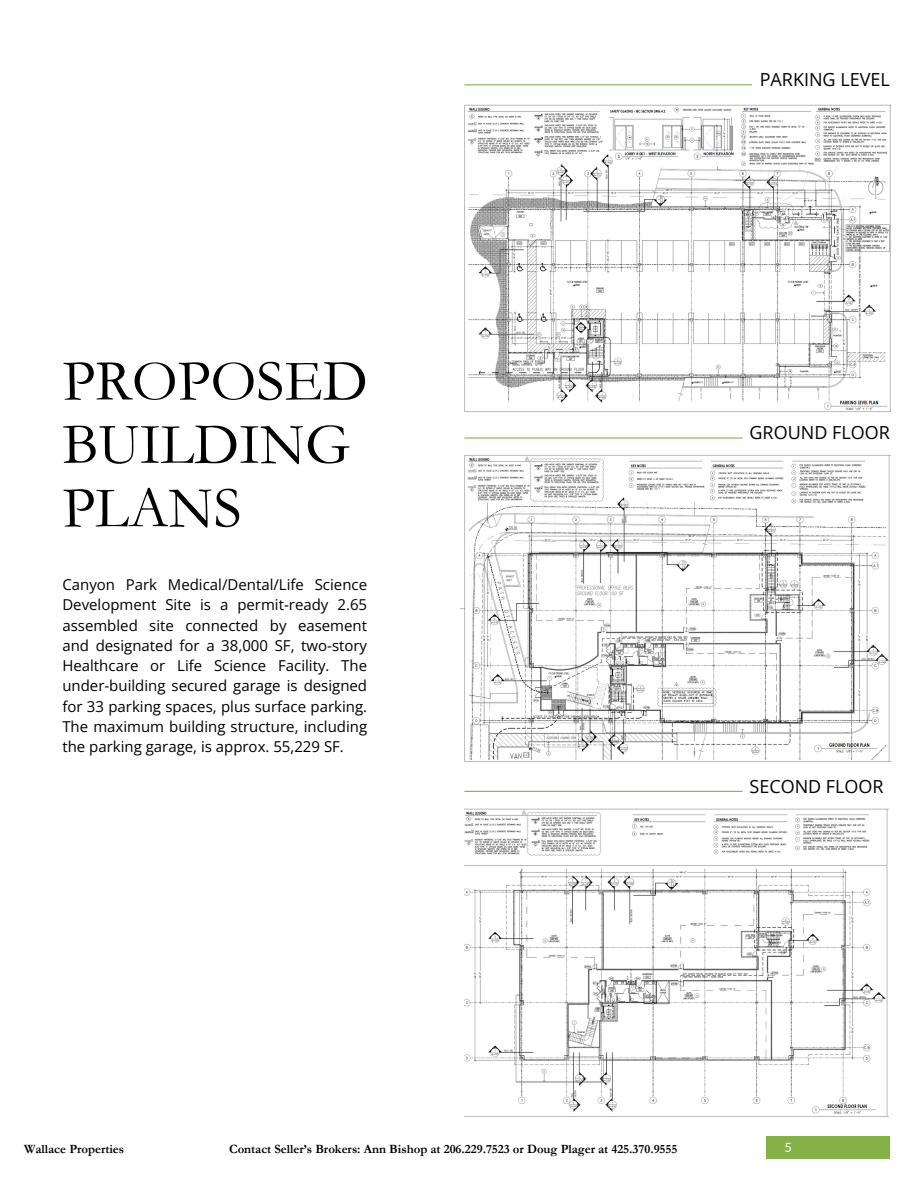
<style>
.page{position:relative;width:918px;height:1188px;background:#fff}
.page>*{position:absolute;margin:0;border:0;box-sizing:border-box;transform-origin:0 0}
.t1{font:58.5px/63.4px "Garamond";color:#000}
.t2{font:18px "Open Sans";color:#000}
.t3{font:15px/20.2px "Open Sans";color:#000;text-align:justify}
.t4{font:700 12.75px "Garamond";color:#000}
.t5{font:12.75px "Lato";color:#fff}
</style>
<div class="page">
<div style="left:766px;top:1136px;width:124px;height:23px;background:#85b248"></div>
<img style="left:464px;top:104px;width:426px;height:308px">
<hr style="left:464px;top:84px;width:288px;height:1px;background:#85b248">
<hr style="left:464px;top:437px;width:279px;height:2px;background:#85b248">
<hr style="left:464px;top:791px;width:279px;height:1px;background:#85b248">
<img style="left:461px;top:455px;width:429px;height:307px">
<img style="left:464px;top:808px;width:424px;height:309px">
<p class="t1" style="left:62px;top:350px;width:307px">PROPOSED<br>BUILDING<br>PLANS</p>
<h2 class="t3" style="left:62px;top:574px;width:306px">Canyon Park Medical/Dental/Life Science Development Site is a permit-ready 2.65 assembled site connected by easement and designated for a 38,000 SF, two-story Healthcare or Life Science Facility. The under-building secured garage is designed for 33 parking spaces, plus surface parking.<br>The maximum building structure, including the parking garage, is approx. 55,229 SF.</h2>
<h3 class="t2" style="left:760px;top:67px;width:132px">PARKING LEVEL</h3>
<p class="t2" style="left:750px;top:420px;width:142px">GROUND FLOOR</p>
<h2 class="t2" style="left:750px;top:773px;width:136px">SECOND FLOOR</h2>
<p class="t4" style="left:24px;top:1142px;width:102px">Wallace Properties</p>
<p class="t4" style="left:229px;top:1142px;width:450px">Contact Seller’s Brokers: Ann Bishop at 206.229.7523 or Doug Plager at 425.370.9555</p>
<h1 class="t5" style="left:784px;top:1139px;width:9px">5</h1>
</div>
